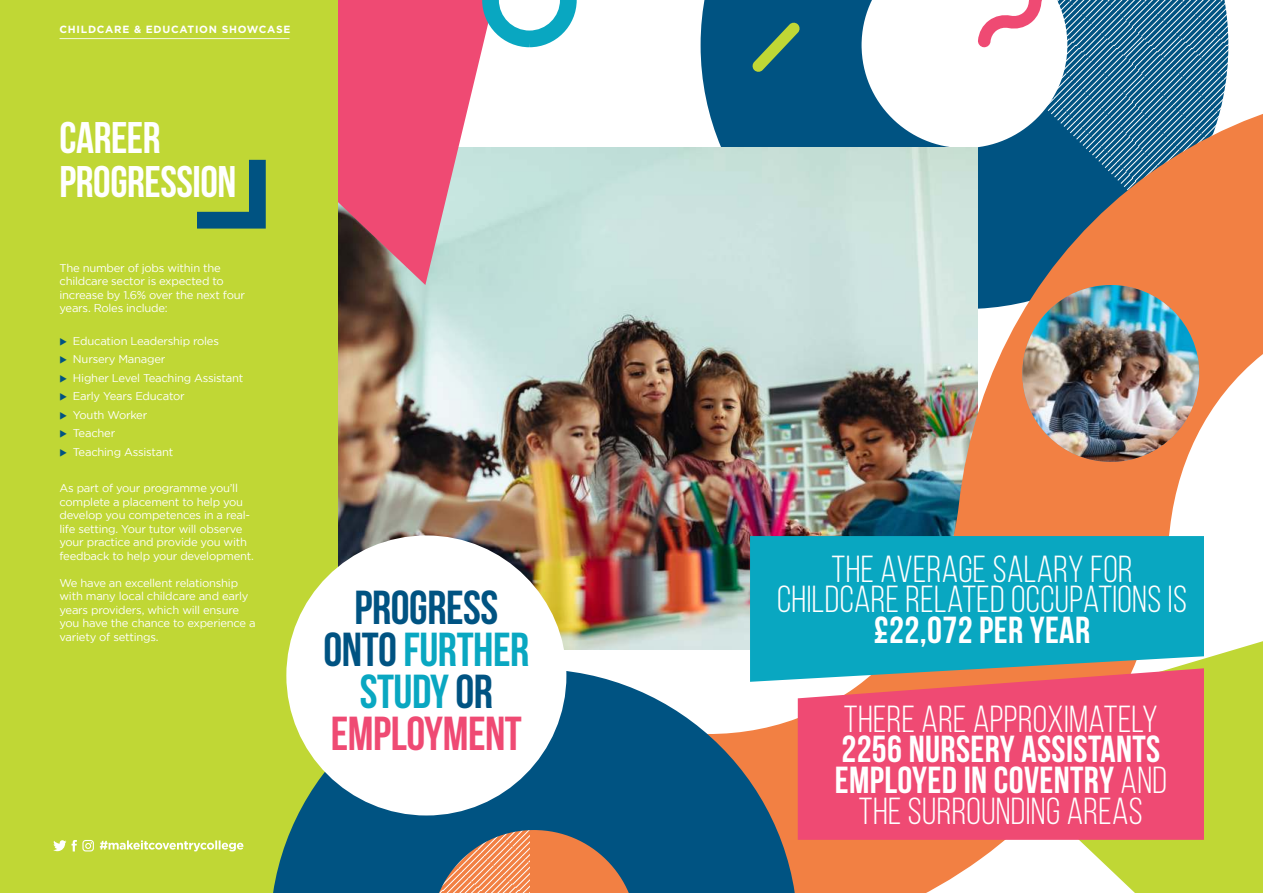
<style>
.page{position:relative;width:1263px;height:893px;background:#fff}
.page>*{position:absolute;margin:0;border:0;box-sizing:border-box;transform-origin:0 0}
.t1{font:700 47.62px/42.1px "Bebas Neue";letter-spacing:-.01em;color:#005382;text-align:center}
.t2{font:700 44.25px/44.2px "Bebas Neue";letter-spacing:-.01em;color:#fff}
.t3{font:700 37.65px/30.7px "Bebas Neue";letter-spacing:.01em;color:#fff;text-align:center}
.t4{font:37.65px/30.7px "Bebas Neue";letter-spacing:.01em;color:#fff;text-align:center}
.t5{font:11.25px/13.5px "Gotham";letter-spacing:-.02em;color:#fff}
.t6{font:700 10.43px "Gotham";letter-spacing:.07em;color:#fff}
.s1{color:#005382}
.s2{color:#09a7c1}
.s3{color:#ef4a73}
.s4{font-weight:400}
</style>
<div class="page">
<div style="left:701px;top:0;width:171px;height:70px;background:#005382"></div>
<svg style="left:1064px;top:0;width:165px;height:70px;background:#3c7b9f"></svg>
<img style="left:338px;top:70px;width:925px;height:823px">
<svg style="left:338px;top:0;width:156px;height:285px;background:#da6b86"></svg>
<svg style="left:963px;top:641px;width:300px;height:252px;fill:#c0d735"></svg>
<div style="left:0;top:0;width:338px;height:893px;background:#c0d735"></div>
<svg style="left:477px;top:0;width:100px;height:52px"></svg>
<svg style="left:978px;top:0;width:89px;height:48px"></svg>
<svg style="left:273px;top:669px;width:525px;height:224px"></svg>
<div style="left:286px;top:535px;width:280px;height:280px;background:#fff;border-radius:50%"></div>
<svg style="left:752px;top:22px;width:48px;height:50px;background:#38796b"></svg>
<img style="left:1022px;top:285px;width:177px;height:177px;border-radius:88px">
<svg style="left:100px;top:840px;width:143px;height:11px"></svg>
<svg style="left:53px;top:840px;width:41px;height:11px"></svg>
<svg style="left:197px;top:159px;width:69px;height:70px"></svg>
<div style="left:750px;top:536px;width:454px;height:146px;background:#09a7c1"></div>
<svg style="left:798px;top:668px;width:406px;height:172px;background:#eb5174"></svg>
<hr style="left:60px;top:38px;width:229px;height:1px;background:#fff">
<p class="t6" style="left:60px;top:25px;width:232px">CHILDCARE &amp; EDUCATION SHOWCASE</p>
<h2 class="t2" style="left:59px;top:117px;width:179px">CAREER<br>PROGRESSION</h2>
<p class="t5" style="left:59px;top:262px;width:187px">The number of jobs within the childcare sector is expected to increase by 1.6% over the next four years. Roles include:</p>
<p class="t5" style="left:59px;top:335px;width:161px"><span class="s1">◆</span> Education Leadership roles</p>
<p class="t5" style="left:59px;top:353px;width:107px"><span class="s1">◆</span> Nursery Manager</p>
<p class="t5" style="left:59px;top:372px;width:185px"><span class="s1">◆</span> Higher Level Teaching Assistant</p>
<p class="t5" style="left:59px;top:390px;width:127px"><span class="s1">◆</span> Early Years Educator</p>
<p class="t5" style="left:59px;top:409px;width:89px"><span class="s1">◆</span> Youth Worker</p>
<p class="t5" style="left:59px;top:427px;width:57px"><span class="s1">◆</span> Teacher</p>
<p class="t5" style="left:59px;top:446px;width:115px"><span class="s1">◆</span> Teaching Assistant</p>
<p class="t5" style="left:59px;top:482px;width:196px">As part of your programme you’ll complete a placement to help you develop you competences in a real&shy;life setting. Your tutor will observe your practice and provide you with feedback to help your development.</p>
<p class="t5" style="left:59px;top:577px;width:198px">We have an excellent relationship with many local childcare and early years providers, which will ensure you have the chance to experience a variety of settings.</p>
<h1 class="t1" style="left:324px;top:588px;width:207px">PROGRESS<br>ONTO <span class="s2">FURTHER<br>STUDY</span> OR<br><span class="s3">EMPLOYMENT</span></h1>
<h3 class="t4" style="left:777px;top:553px;width:411px">THE AVERAGE SALARY FOR<br>CHILDCARE RELATED OCCUPATIONS IS</h3>
<h3 class="t3" style="left:874px;top:616px;width:218px">£22,072 PER YEAR</h3>
<h3 class="t4" style="left:844px;top:703px;width:315px">THERE ARE APPROXIMATELY</h3>
<h3 class="t3" style="left:835px;top:735px;width:334px">2256 NURSERY ASSISTANTS<br>EMPLOYED IN COVENTRY <span class="s4">AND<br>THE SURROUNDING AREAS</span></h3>
</div>
